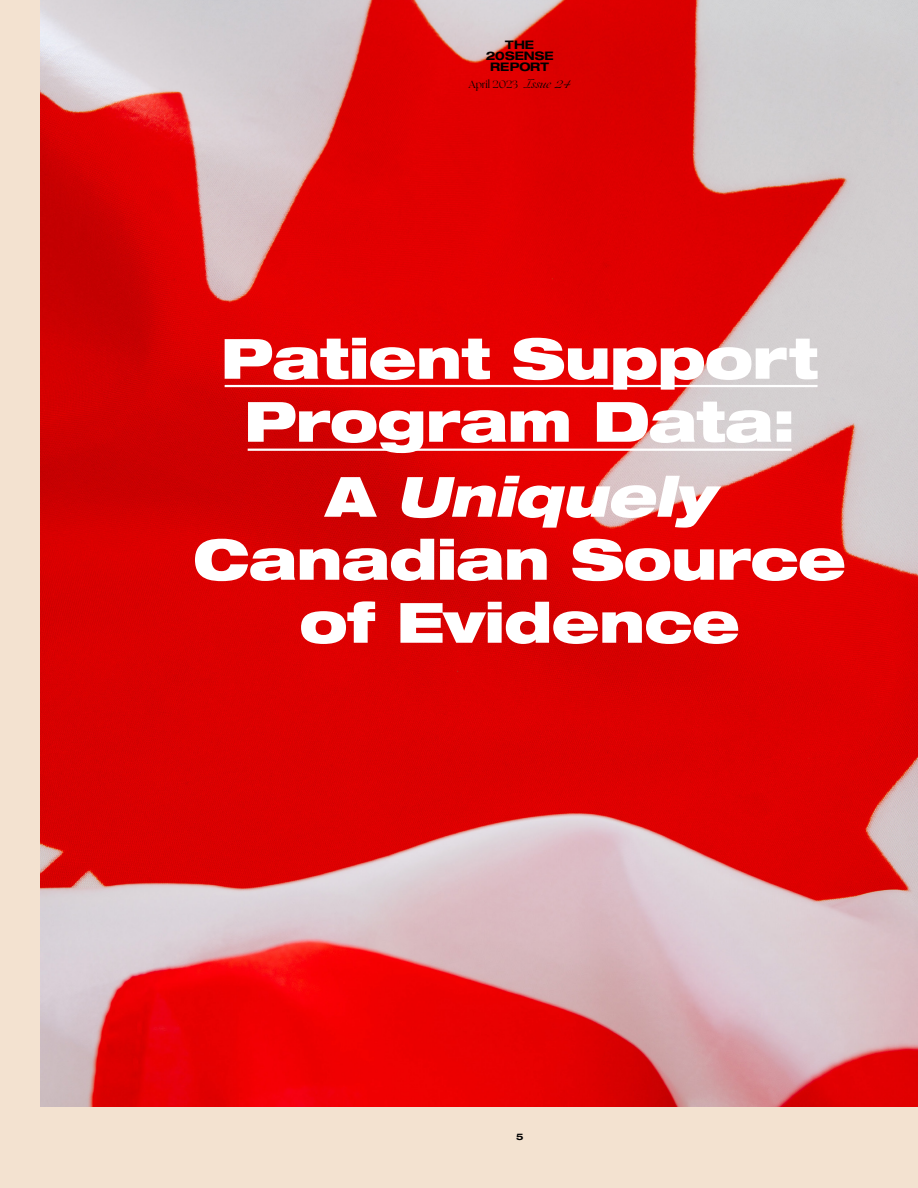
<style>
.page{position:relative;width:918px;height:1188px;background:#f3e2d0}
.page>*{position:absolute;margin:0;border:0;box-sizing:border-box;transform-origin:0 0}
.t1{font:900 expanded 55.5px/63px "Helvetica Neue LT Std";letter-spacing:-.015em;color:#fff;text-align:center}
.t2{font:italic 900 expanded 55.5px "Helvetica Neue LT Std";letter-spacing:-.015em;color:#fff}
.t3{font:700 expanded 11.85px/10.9px "Helvetica Neue LT Std";color:#000;text-align:center}
.t4{font:10.5px "Ogg TRIAL";color:#000}
.t5{font:700 expanded 9px "Helvetica Neue LT Std";color:#000}
.s1{font-family:"Ogg";font-style:italic}
.s2{font-style:normal}
</style>
<div class="page">
<img style="left:40px;top:0;width:878px;height:1107px">
<hr style="left:225px;top:385px;width:593px;height:2px;background:#fff">
<hr style="left:248px;top:449px;width:544px;height:2px;background:#fff">
<p class="t3" style="left:486px;top:39px;width:69px">THE<br>20SENSE<br>REPORT</p>
<p class="t4" style="left:469px;top:78px;width:104px">April 2023 <span class="s1">Issue 24</span></p>
<p class="t1" style="left:221px;top:325px;width:599px">Patient Support<br>Program Data:</p>
<p class="t2" style="left:326px;top:461px;width:389px"><span class="s2">A</span> Uniquely</p>
<p class="t1" style="left:193px;top:526px;width:654px">Canadian Source</p>
<p class="t1" style="left:299px;top:589px;width:442px">of Evidence</p>
<p class="t5" style="left:516px;top:1132px;width:9px">5</p>
</div>
